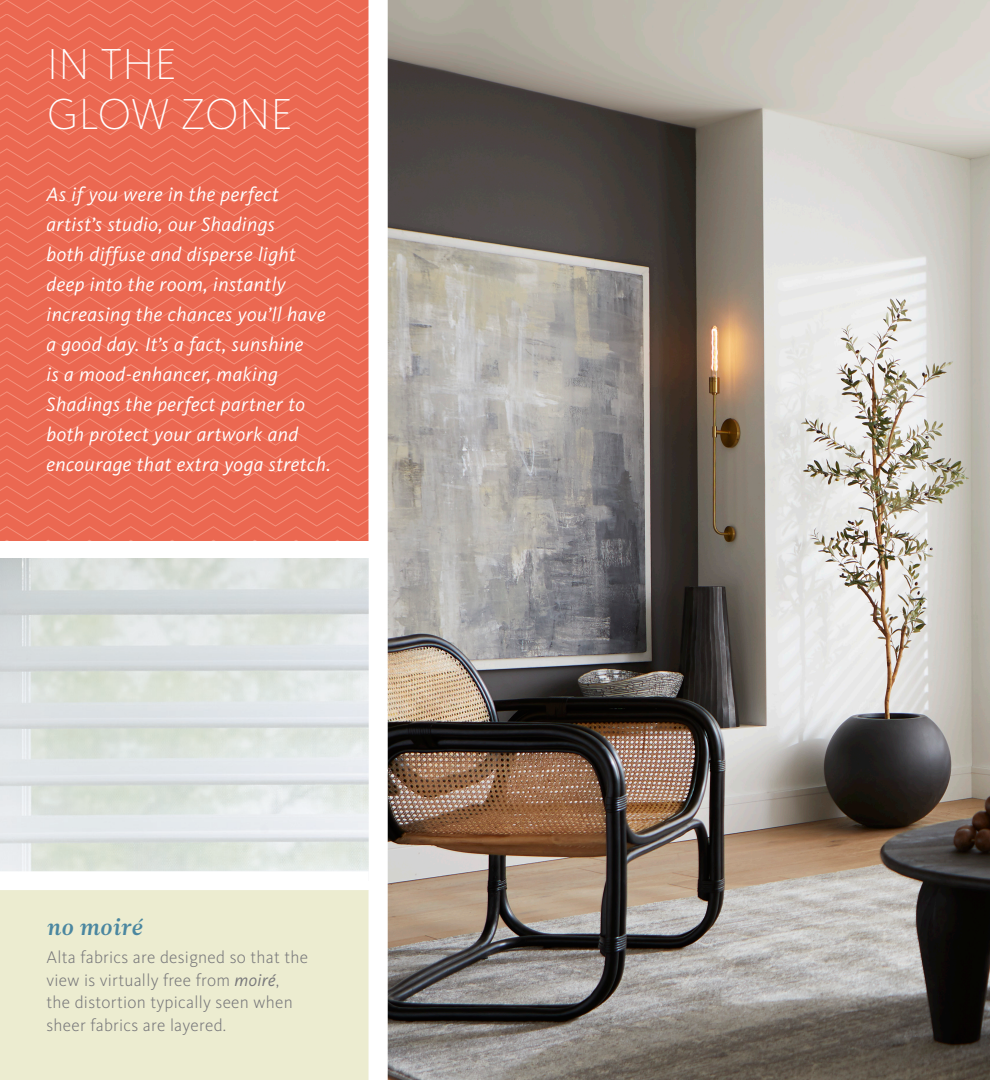
<style>
.page{position:relative;width:990px;height:1080px;background:#fff}
.page>*{position:absolute;margin:0;border:0;box-sizing:border-box;transform-origin:0 0}
.HEADLINE{font:200 45px/50px "Kievit OT";letter-spacing:.01em;color:#fff}
.Body_Text{font:22.5px "Leitura News Italic 3";letter-spacing:.015em;color:#4b87a0}
.Headline_SubText{font:italic 20px/30px "Kievit OT";letter-spacing:.025em;color:#fff}
.Callout_Text{font:300 17.5px/22.5px "Kievit OT";letter-spacing:.015em;color:#77777a}
.s1{font-weight:400;font-style:italic}
</style>
<div class="page">
<div style="left:0;top:890px;width:369px;height:190px;background:#ececd0"></div>
<img style="left:387px;top:0;width:603px;height:1080px">
<svg style="left:0;top:0;width:369px;height:541px;background:#eb6b54"></svg>
<img style="left:0;top:559px;width:369px;height:312px">
<p class="HEADLINE" style="left:47px;top:39px;width:247px">IN THE<br>GLOW ZONE</p>
<p class="Headline_SubText" style="left:47px;top:179px;width:286px">As if you were in the perfect artist’s studio, our Shadings<br>both diffuse and disperse light deep into the room, instantly increasing the chances you’ll have a good day. It’s a fact, sunshine<br>is a mood-enhancer, making<br>Shadings the perfect partner to both protect your artwork and encourage that extra yoga stretch.</p>
<p class="Body_Text" style="left:47px;top:914px;width:98px">no moiré</p>
<p class="Callout_Text" style="left:47px;top:946px;width:263px">Alta fabrics are designed so that the view is virtually free from <span class="s1">moiré</span>,<br>the distortion typically seen when sheer fabrics are layered.</p>
</div>
